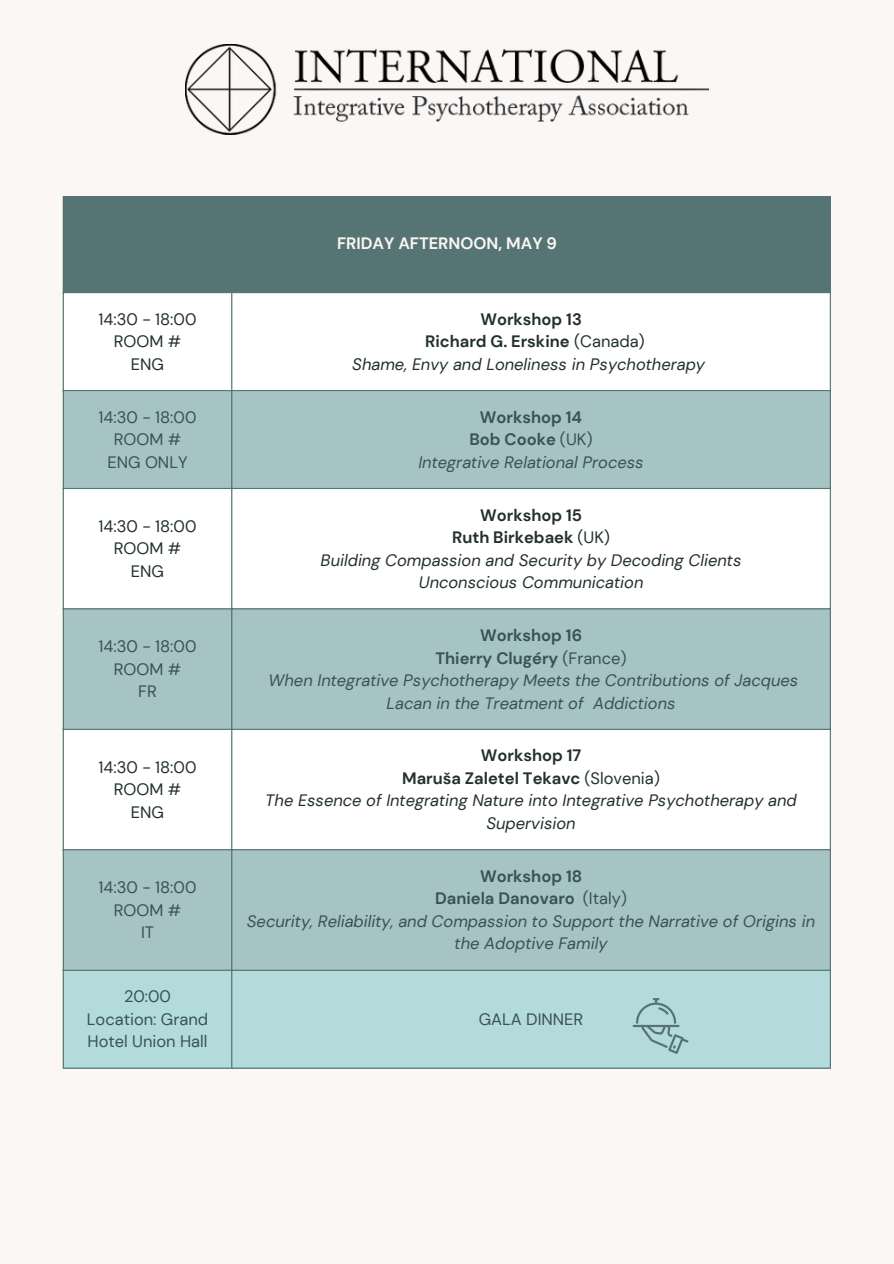
<style>
.page{position:relative;width:894px;height:1264px;background:#fff}
.page>*{position:absolute;margin:0;border:0;box-sizing:border-box;transform-origin:0 0}
.t1{font:italic 16.5px/22.5px "DM Sans";color:#3a5252;text-align:center}
.t2{font:italic 16.5px/22.5px "DM Sans";color:#233030;text-align:center}
.t3{font:16.5px/22.5px "DM Sans";color:#3a5252}
.t4{font:700 16.5px "DM Sans";color:#233030}
.t5{font:700 16.5px "DM Sans";color:#3a5252}
.t6{font:16.5px "DM Sans";color:#233030}
.t7{font:700 16.5px "DM Sans";color:#faf7f5}
.s1{font-weight:400}
</style>
<div class="page">
<div style="left:0;top:0;width:893px;height:1263px;background:#faf7f5"></div>
<div style="left:63px;top:196px;width:767px;height:97px;background:#567473"></div>
<svg style="left:64px;top:391px;width:765px;height:578px;fill:#a6c4c3"></svg>
<div style="left:64px;top:970px;width:765px;height:97px;background:#b4dbdc"></div>
<hr style="left:63px;top:196px;width:1px;height:871px;background:#567473">
<hr style="left:231px;top:293px;width:1px;height:774px;background:#567473">
<hr style="left:829px;top:293px;width:1px;height:774px;background:#567473">
<hr style="left:63px;top:390px;width:767px;height:1px;background:#567473">
<hr style="left:63px;top:488px;width:767px;height:1px;background:#567473">
<hr style="left:63px;top:608px;width:767px;height:1px;background:#567473">
<hr style="left:63px;top:728px;width:767px;height:2px;background:#567473">
<hr style="left:63px;top:849px;width:767px;height:1px;background:#567473">
<hr style="left:63px;top:969px;width:767px;height:1px;background:#567473">
<hr style="left:63px;top:1067px;width:767px;height:1px;background:#567473">
<svg style="left:632px;top:998px;width:56px;height:55px;background:#a3c8c9"></svg>
<img style="left:185px;top:44px;width:523px;height:90px">
<p class="t6" style="left:99px;top:308px;width:99px">14:30 - 18:00</p>
<p class="t6" style="left:114px;top:331px;width:69px">ROOM #</p>
<p class="t6" style="left:131px;top:353px;width:35px">ENG</p>
<p class="t3" style="left:99px;top:406px;width:99px">14:30 - 18:00</p>
<p class="t3" style="left:114px;top:428px;width:69px">ROOM #</p>
<p class="t3" style="left:107px;top:451px;width:82px">ENG ONLY</p>
<p class="t6" style="left:99px;top:515px;width:99px">14:30 - 18:00</p>
<p class="t6" style="left:114px;top:538px;width:69px">ROOM #</p>
<p class="t6" style="left:131px;top:560px;width:35px">ENG</p>
<p class="t3" style="left:99px;top:635px;width:99px">14:30 - 18:00</p>
<p class="t3" style="left:114px;top:658px;width:69px">ROOM #</p>
<p class="t3" style="left:138px;top:680px;width:20px">FR</p>
<p class="t6" style="left:99px;top:756px;width:99px">14:30 - 18:00</p>
<p class="t6" style="left:114px;top:778px;width:69px">ROOM #</p>
<p class="t6" style="left:131px;top:801px;width:35px">ENG</p>
<p class="t3" style="left:99px;top:876px;width:99px">14:30 - 18:00</p>
<p class="t3" style="left:114px;top:898px;width:69px">ROOM #</p>
<p class="t3" style="left:141px;top:921px;width:15px">IT</p>
<p class="t7" style="left:337px;top:233px;width:221px">FRIDAY AFTERNOON, MAY 9</p>
<p class="t4" style="left:480px;top:308px;width:103px">Workshop 13</p>
<p class="t4" style="left:425px;top:331px;width:221px">Richard G. Erskine <span class="s1">(Canada)</span></p>
<p class="t2" style="left:352px;top:353px;width:354px">Shame, Envy and Loneliness in Psychotherapy</p>
<p class="t5" style="left:480px;top:406px;width:104px">Workshop 14</p>
<p class="t5" style="left:469px;top:429px;width:125px">Bob Cooke <span class="s1">(UK)</span></p>
<p class="t1" style="left:418px;top:451px;width:227px">Integrative Relational Process</p>
<p class="t4" style="left:480px;top:504px;width:103px">Workshop 15</p>
<p class="t4" style="left:452px;top:526px;width:159px">Ruth Birkebaek <span class="s1">(UK)</span></p>
<p class="t2" style="left:320px;top:548px;width:422px">Building Compassion and Security by Decoding Clients</p>
<p class="t2" style="left:418px;top:571px;width:226px">Unconscious Communication</p>
<p class="t5" style="left:480px;top:624px;width:104px">Workshop 16</p>
<p class="t5" style="left:435px;top:647px;width:193px">Thierry Clugéry <span class="s1">(France)</span></p>
<p class="t1" style="left:268px;top:669px;width:531px">When Integrative Psychotherapy Meets the Contributions of Jacques<br>Lacan in the Treatment of Addictions</p>
<p class="t4" style="left:480px;top:745px;width:102px">Workshop 17</p>
<p class="t4" style="left:402px;top:767px;width:259px">Maruša Zaletel Tekavc <span class="s1">(Slovenia)</span></p>
<p class="t2" style="left:265px;top:789px;width:533px">The Essence of Integrating Nature into Integrative Psychotherapy and<br>Supervision</p>
<p class="t5" style="left:480px;top:865px;width:103px">Workshop 18</p>
<p class="t5" style="left:435px;top:888px;width:193px">Daniela Danovaro <span class="s1">(Italy)</span></p>
<p class="t1" style="left:247px;top:910px;width:569px">Security, Reliability, and Compassion to Support the Narrative of Origins in the Adoptive Family</p>
<p class="t3" style="left:124px;top:985px;width:48px">20:00</p>
<p class="t3" style="left:87px;top:1007px;width:123px">Location: Grand<br>Hotel Union Hall</p>
<p class="t3" style="left:478px;top:1007px;width:106px">GALA DINNER</p>
</div>
